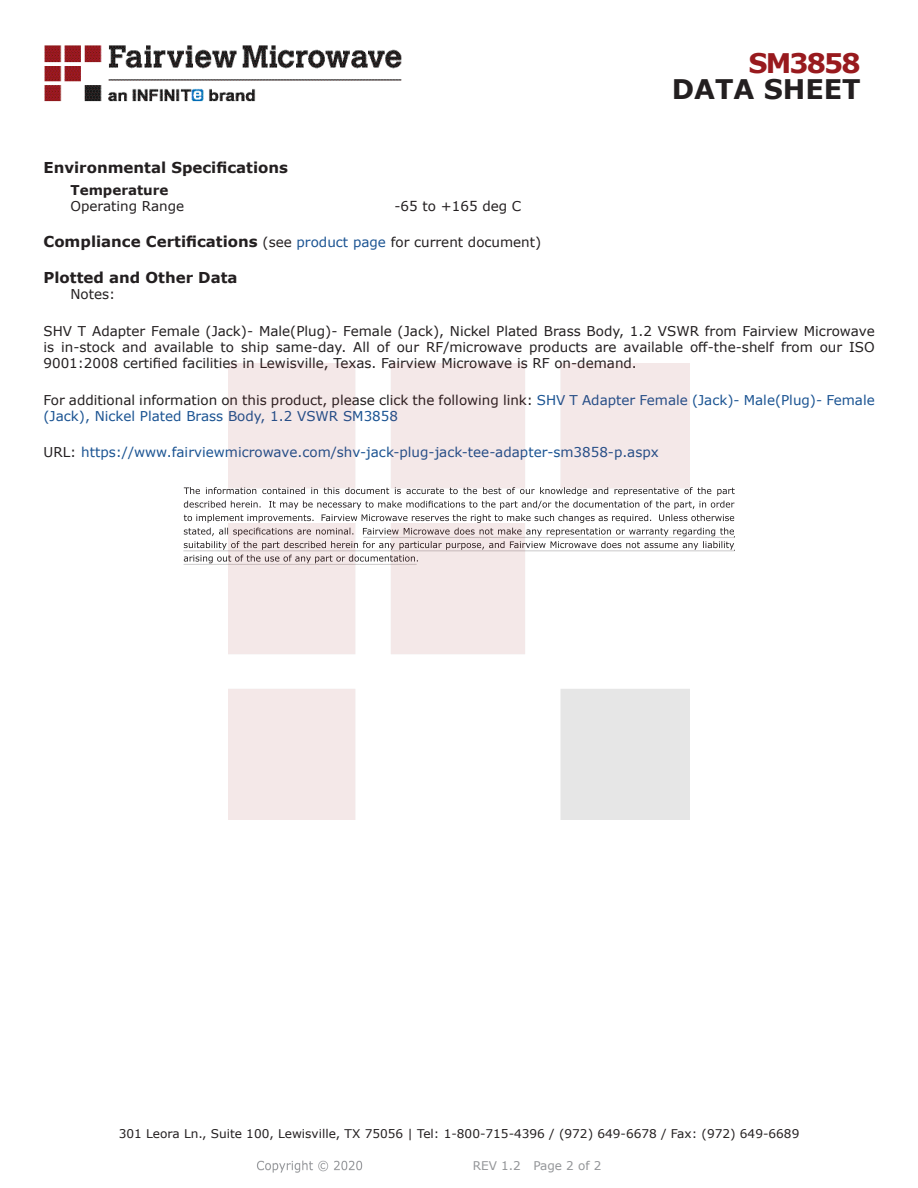
<style>
.page{position:relative;width:918px;height:1188px;background:#fff}
.page>*{position:absolute;margin:0;border:0;box-sizing:border-box;transform-origin:0 0}
.t1{font:700 27px "Verdana";color:#231f20}
.FM{font:700 27px "Verdana";letter-spacing:-.07em;color:#981a1e}
.Head1_for_Compliance{font:700 15px "Verdana";color:#231f20}
.Head1{font:700 15px "Verdana";color:#231f20}
.Web_Description_Para{font:13.5px/16.2px "Verdana";color:#231f20;text-align:justify}
.Web_Description_Para-2{font:13.5px/16.2px "Verdana";color:#1a5392}
.URL_para{font:13.5px "Verdana";color:#1a5392}
.Specs_Para{font:13.5px "Verdana";color:#231f20}
.Head2_after_Head1{font:700 13.5px "Verdana";color:#231f20}
.t2{font:12px "Verdana";color:#231f20}
.REV_Info{font:12px "Verdana";color:#939598}
.s1{font-weight:400;font-size:13.5px}
.s2{font-weight:400;font-size:13.5px;color:#1a5392}
.s3{color:#231f20}
</style>
<div class="page">
<svg style="left:184px;top:487px;width:551px;height:76px"></svg>
<hr style="left:363px;top:537px;width:372px;height:1px;background:#231f20">
<hr style="left:183px;top:550px;width:551px;height:1px;background:#231f20">
<hr style="left:184px;top:564px;width:233px;height:1px;background:#231f20">
<img style="left:257px;top:1160px;width:106px;height:13px">
<img style="left:228px;top:364px;width:462px;height:456px">
<img style="left:44px;top:45px;width:358px;height:57px">
<p class="FM" style="left:749px;top:44px;width:114px">SM3858</p>
<p class="t1" style="left:672px;top:70px;width:191px">DATA SHEET</p>
<p class="Head1" style="left:44px;top:157px;width:246px">Environmental Specifications</p>
<p class="Head2_after_Head1" style="left:70px;top:181px;width:100px">Temperature</p>
<p class="Specs_Para" style="left:70px;top:197px;width:115px">Operating Range</p>
<p class="Specs_Para" style="left:394px;top:197px;width:128px">-65 to +165 deg C</p>
<p class="Head1_for_Compliance" style="left:44px;top:231px;width:499px">Compliance Certifications <span class="s1">(see</span> <span class="s2">product page</span> <span class="s1">for current document)</span></p>
<p class="Head1_for_Compliance" style="left:44px;top:267px;width:196px">Plotted and Other Data</p>
<p class="Specs_Para" style="left:70px;top:285px;width:46px">Notes:</p>
<p class="Web_Description_Para" style="left:44px;top:323px;width:833px">SHV T Adapter Female (Jack)- Male(Plug)- Female (Jack), Nickel Plated Brass Body, 1.2 VSWR from Fairview Microwave is in-stock and available to ship same-day. All of our RF/microwave products are available off-the-shelf from our ISO 9001:2008 certified facilities in Lewisville, Texas. Fairview Microwave is RF on-demand.</p>
<p class="Web_Description_Para-2" style="left:44px;top:392px;width:833px"><span class="s3">For additional information on this product, please click the following link:</span> SHV T Adapter Female (Jack)- Male(Plug)- Female (Jack), Nickel Plated Brass Body, 1.2 VSWR SM3858</p>
<p class="URL_para" style="left:44px;top:443px;width:617px"><span class="s3">URL:</span> https://www.fairviewmicrowave.com/shv-jack-plug-jack-tee-adapter-sm3858-p.aspx</p>
<p class="t2" style="left:119px;top:1125px;width:682px">301 Leora Ln., Suite 100, Lewisville, TX 75056 | Tel: 1-800-715-4396 / (972) 649-6678 / Fax: (972) 649-6689</p>
<p class="REV_Info" style="left:473px;top:1157px;width:130px">REV 1.2 Page 2 of 2</p>
</div>
